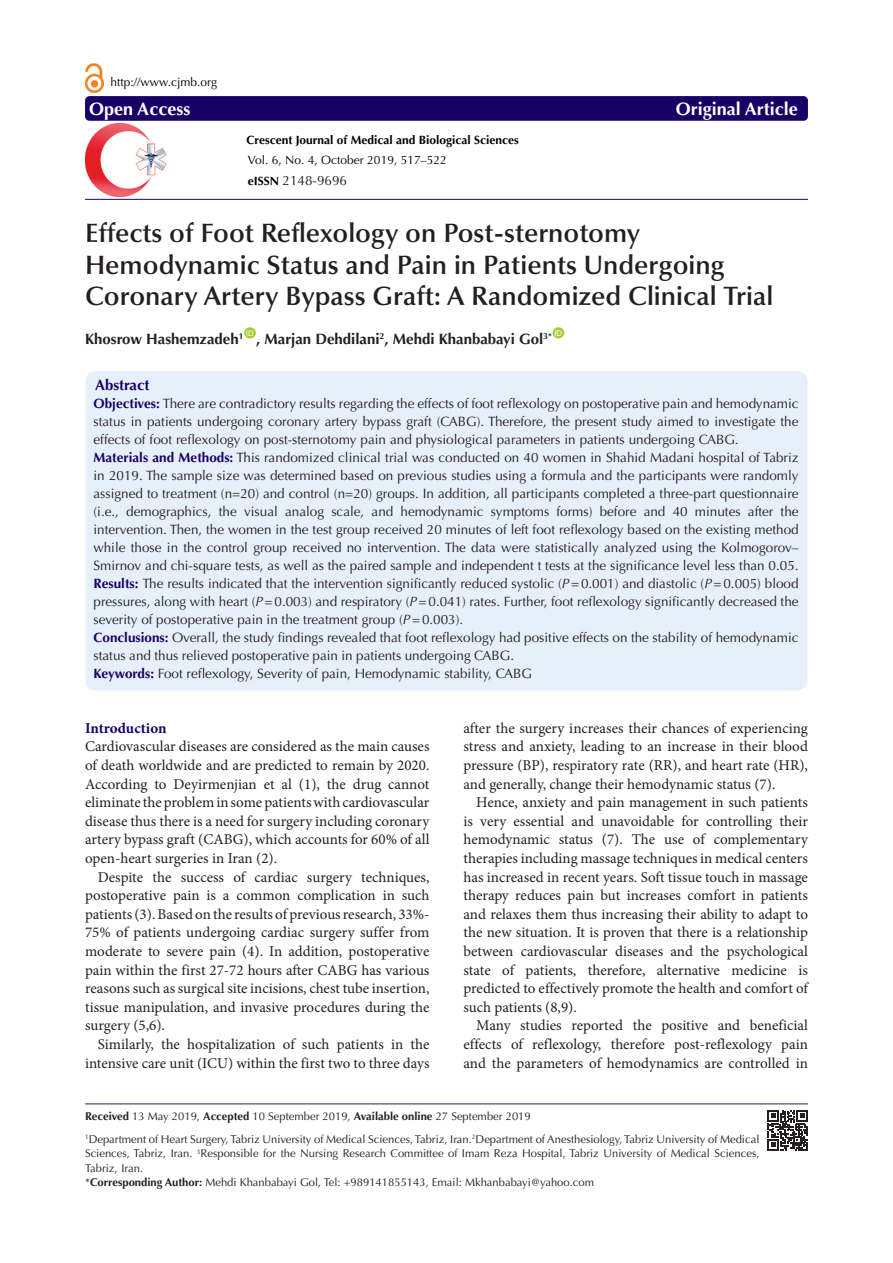
<style>
.page{position:relative;width:893px;height:1263px;background:#fff}
.page>*{position:absolute;margin:0;border:0;box-sizing:border-box;transform-origin:0 0}
.Pa3{font:600 26.7px/31.5px "Optima LT Std";color:#231f20}
.t1{font:700 18px "Optima LT Std";color:#fff}
.t2{font:15px/18.6px "Minion Pro";color:#231f20;text-align:justify}
.t3{font:700 15px "Optima LT Std";color:#231f20}
.t4{font:700 15px "Minion Pro";letter-spacing:-.005em;color:#190066}
.t5{font:700 15px "Optima LT Std";color:#190066}
.t6{font:13.5px/18px "Optima LT Std";color:#231f20;text-align:justify}
.t7{font:12px "Optima LT Std";color:#000}
.t8{font:700 12px "Optima LT Std";color:#000}
.t9{font:11.25px/14.2px "Optima LT Std";color:#231f20;text-align:justify}
.t10{font:7.8px "Arial";color:#fff}
.s1{font-weight:700;font-size:12px;color:#000}
.s2{font-weight:700;color:#190066}
.s3{font-style:italic}
.s4{font-weight:700}
</style>
<div class="page">
<div style="left:85px;top:371px;width:723px;height:320px;background:#e6f0fa;border-radius:10px"></div>
<div style="left:244px;top:327px;width:12px;height:11px;background:#a6ce39;border-radius:50%"></div>
<div style="left:552px;top:327px;width:12px;height:11px;background:#a6ce39;border-radius:50%"></div>
<div style="left:85px;top:96px;width:723px;height:25px;background:#190066;border-radius:4px"></div>
<hr style="left:85px;top:199px;width:723px;height:1px;background:#190066">
<hr style="left:85px;top:1103px;width:723px;height:1px;background:#261d5c">
<img style="left:85px;top:63px;width:19px;height:30px">
<img style="left:85px;top:124px;width:82px;height:72px">
<svg style="left:768px;top:1110px;width:40px;height:40px"></svg>
<p class="t7" style="left:111px;top:75px;width:108px">http://www.cjmb.org</p>
<p class="t1" style="left:89px;top:98px;width:103px">Open Access</p>
<p class="t1" style="left:676px;top:98px;width:124px">Original Article</p>
<p class="t8" style="left:247px;top:132px;width:274px">Crescent Journal of Medical and Biological Sciences</p>
<p class="t7" style="left:248px;top:153px;width:200px">Vol. 6, No. 4, October 2019, 517–522</p>
<p class="t6" style="left:248px;top:171px;width:101px"><span class="s1">eISSN</span> 2148-9696</p>
<p class="Pa3" style="left:85px;top:218px;width:690px">Effects of Foot Reflexology on Post-sternotomy<br>Hemodynamic Status and Pain in Patients Undergoing<br>Coronary Artery Bypass Graft: A Randomized Clinical Trial</p>
<p class="t3" style="left:85px;top:330px;width:160px">Khosrow Hashemzadeh<sup>1</sup></p>
<p class="t10" style="left:246px;top:328px;width:9px">ID</p>
<p class="t3" style="left:256px;top:330px;width:297px">, Marjan Dehdilani<sup>2</sup>, Mehdi Khanbabayi Gol<sup>3*</sup></p>
<p class="t10" style="left:554px;top:328px;width:9px">ID</p>
<p class="t5" style="left:95px;top:376px;width:56px">Abstract</p>
<p class="t6" style="left:94px;top:395px;width:707px"><span class="s2">Objectives:</span> There are contradictory results regarding the effects of foot reflexology on postoperative pain and hemodynamic status in patients undergoing coronary artery bypass graft (CABG). Therefore, the present study aimed to investigate the effects of foot reflexology on post-sternotomy pain and physiological parameters in patients undergoing CABG.</p>
<p class="t6" style="left:94px;top:449px;width:707px"><span class="s2">Materials and Methods:</span> This randomized clinical trial was conducted on 40 women in Shahid Madani hospital of Tabriz in 2019. The sample size was determined based on previous studies using a formula and the participants were randomly assigned to treatment (n=20) and control (n=20) groups. In addition, all participants completed a three-part questionnaire (i.e., demographics, the visual analog scale, and hemodynamic symptoms forms) before and 40 minutes after the intervention. Then, the women in the test group received 20 minutes of left foot reflexology based on the existing method while those in the control group received no intervention. The data were statistically analyzed using the Kolmogorov– Smirnov and chi-square tests, as well as the paired sample and independent t tests at the significance level less than 0.05.</p>
<p class="t6" style="left:94px;top:575px;width:707px"><span class="s2">Results:</span> The results indicated that the intervention significantly reduced systolic (<span class="s3">P</span>=0.001) and diastolic (<span class="s3">P</span>=0.005) blood pressures, along with heart (<span class="s3">P</span>=0.003) and respiratory (<span class="s3">P</span>=0.041) rates. Further, foot reflexology significantly decreased the severity of postoperative pain in the treatment group (<span class="s3">P</span>=0.003).</p>
<p class="t6" style="left:94px;top:629px;width:707px"><span class="s2">Conclusions:</span> Overall, the study findings revealed that foot reflexology had positive effects on the stability of hemodynamic status and thus relieved postoperative pain in patients undergoing CABG.</p>
<p class="t6" style="left:94px;top:665px;width:440px"><span class="s2">Keywords:</span> Foot reflexology, Severity of pain, Hemodynamic stability, CABG</p>
<p class="t4" style="left:85px;top:717px;width:83px">Introduction</p>
<p class="t2" style="left:85px;top:737px;width:346px">Cardiovascular diseases are considered as the main causes of death worldwide and are predicted to remain by 2020.<br>According to Deyirmenjian et al (1), the drug cannot eliminate the problem in some patients with cardiovascular disease thus there is a need for surgery including coronary artery bypass graft (CABG), which accounts for 60% of all open-heart surgeries in Iran (2).</p>
<p class="t2" style="left:85px;top:867px;width:346px;text-indent:13px">Despite the success of cardiac surgery techniques, postoperative pain is a common complication in such patients (3). Based on the results of previous research, 33%- 75% of patients undergoing cardiac surgery suffer from moderate to severe pain (4). In addition, postoperative pain within the first 27-72 hours after CABG has various reasons such as surgical site incisions, chest tube insertion, tissue manipulation, and invasive procedures during the surgery (5,6).</p>
<p class="t2" style="left:85px;top:1035px;width:346px;text-align:right">Similarly, the hospitalization of such patients in the intensive care unit (ICU) within the first two to three days</p>
<p class="t2" style="left:463px;top:719px;width:346px">after the surgery increases their chances of experiencing stress and anxiety, leading to an increase in their blood pressure (BP), respiratory rate (RR), and heart rate (HR), and generally, change their hemodynamic status (7).</p>
<p class="t2" style="left:463px;top:793px;width:346px;text-indent:13px">Hence, anxiety and pain management in such patients is very essential and unavoidable for controlling their hemodynamic status (7). The use of complementary therapies including massage techniques in medical centers has increased in recent years. Soft tissue touch in massage therapy reduces pain but increases comfort in patients and relaxes them thus increasing their ability to adapt to the new situation. It is proven that there is a relationship between cardiovascular diseases and the psychological state of patients, therefore, alternative medicine is predicted to effectively promote the health and comfort of such patients (8,9).</p>
<p class="t2" style="left:463px;top:1016px;width:346px;text-indent:13px">Many studies reported the positive and beneficial effects of reflexology, therefore post-reflexology pain and the parameters of hemodynamics are controlled in</p>
<p class="t9" style="left:85px;top:1109px;width:447px"><span class="s4">Received</span> 13 May 2019, <span class="s4">Accepted</span> 10 September 2019, <span class="s4">Available online</span> 27 September 2019</p>
<p class="t9" style="left:85px;top:1132px;width:676px"><sup>1</sup>Department of Heart Surgery, Tabriz University of Medical Sciences, Tabriz, Iran.<sup>2</sup>Department of Anesthesiology, Tabriz University of Medical Sciences, Tabriz, Iran. <sup>3</sup>Responsible for the Nursing Research Committee of Imam Reza Hospital, Tabriz University of Medical Sciences, Tabriz, Iran.</p>
<p class="t9" style="left:85px;top:1175px;width:511px">*<span class="s4">Corresponding Author:</span> Mehdi Khanbabayi Gol, Tel: +989141855143, Email: Mkhanbabayi@yahoo.com</p>
</div>
